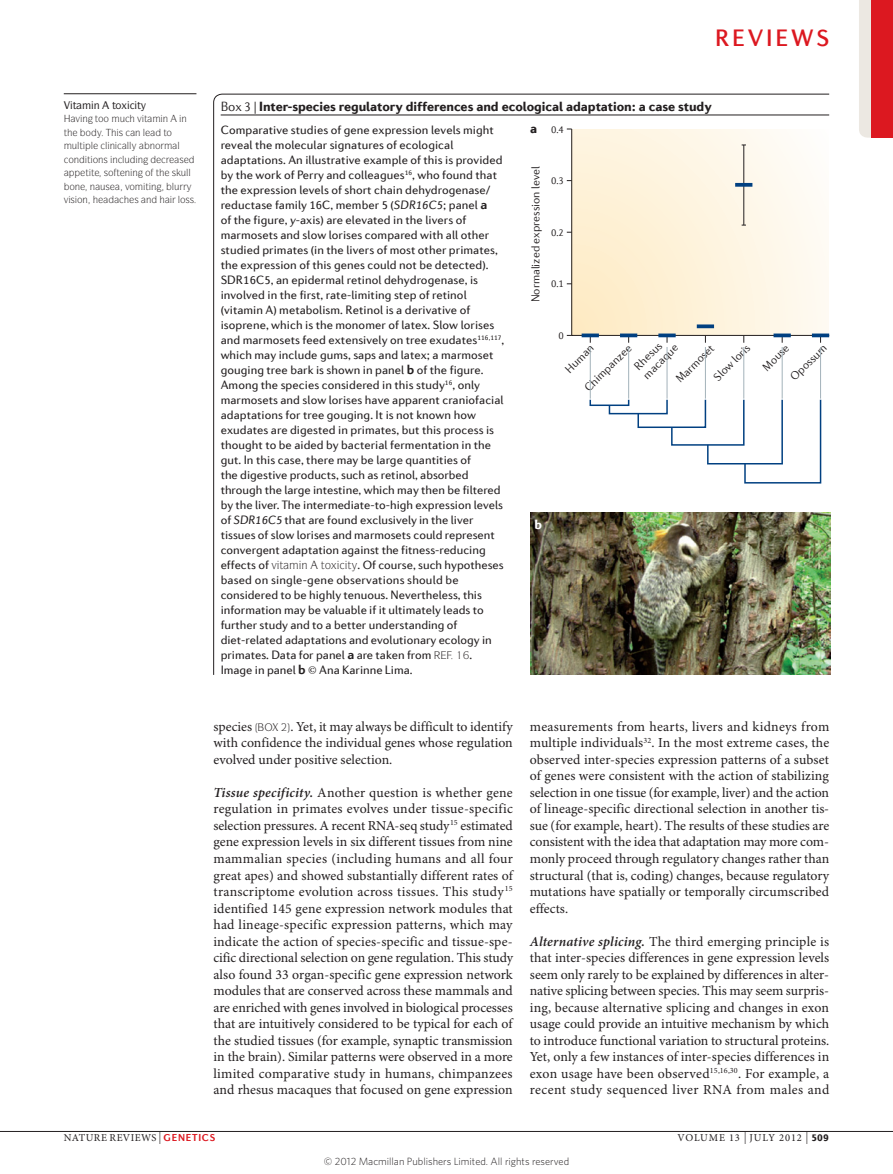
<style>
.page{position:relative;width:893px;height:1174px;background:#fff}
.page>*{position:absolute;margin:0;border:0;box-sizing:border-box;transform-origin:0 0}
.t1{font:500 24px "Diverda Sans Com";letter-spacing:.115em;color:#dc1820}
.bodyfirst_inline{font:13.8px/16.5px "Minion Pro";letter-spacing:.005em;color:#231f20;text-align:justify}
.boxtitle{font:900 13.5px "Diverda Sans Com";letter-spacing:-.005em;color:#231f20}
.t2{font:900 13.5px "Diverda Sans Com";color:#fff}
.boxbody1{font:12.3px/15px "Diverda Sans Com";letter-spacing:.005em;color:#231f20}
.t3{font:300 11.7px/25.3px "Diverda Sans Com";color:#231f20}
.boxbody1-2{font:11.25px "ITC Symbol Std";color:#231f20}
.t4{font:300 10.5px "Whitney";color:#231f20}
.t5{font:10.5px "Minion Pro";letter-spacing:.05em;color:#231f20}
.t6{font:10.5px "Minion Pro";letter-spacing:.085em;color:#231f20}
.t7{font:300 10.5px "Diverda Sans Com";color:#231f20}
.glossaryheadline1{font:500 10.5px "ITC Symbol Std";color:#231f20}
.glossarybody{font:9.75px "ITC Symbol Std";color:#231f20}
.s1{font-weight:300}
.s2{font-style:italic}
.s3{font-weight:700;font-size:13.5px}
.s4{font-family:"Minion Pro"}
.s5{font-weight:600;font-style:italic}
.s6{font-size:12px}
.s7{font-family:"Diverda Sans Com";font-weight:700;font-size:10.2px;color:#dc1820}
.s8{font-family:"Diverda Sans Com";font-weight:900}
</style>
<div class="page">
<hr style="left:0;top:1131px;width:893px;height:1px;background:#231f20">
<hr style="left:64px;top:93px;width:132px;height:1px;background:#231f20">
<svg style="left:213px;top:94px;width:617px;height:581px"></svg>
<hr style="left:221px;top:115px;width:608px;height:1px;background:#231f20">
<svg style="left:859px;top:0;width:13px;height:138px;background:#ead8d3"></svg>
<div style="left:872px;top:0;width:21px;height:138px;background:#dc1820"></div>
<svg style="left:278px;top:561px;width:23px;height:8px"></svg>
<svg style="left:311px;top:561px;width:7px;height:8px"></svg>
<svg style="left:331px;top:561px;width:26px;height:10px"></svg>
<svg style="left:435px;top:651px;width:34px;height:9px"></svg>
<h1 class="t1" style="left:715px;top:24px;width:116px">REVIEWS</h1>
<p class="glossaryheadline1" style="left:73px;top:98px;width:50px">▼ ■ ▼□</p>
<p class="glossarybody" style="left:64px;top:113px;width:85px">★ ❖■ ▼□□ ◆ ❖▼</p>
<p class="glossarybody" style="left:119px;top:126px;width:28px">▲ ■ ●</p>
<p class="glossarybody" style="left:72px;top:140px;width:61px">◆●▼ ● ●■ ●●</p>
<p class="glossarybody" style="left:177px;top:140px;width:4px">●</p>
<p class="glossarybody" style="left:68px;top:153px;width:76px">□■ ▼□■▲ ■ ●◆ ■</p>
<p class="glossarybody" style="left:85px;top:167px;width:75px">▼▼ ▲□▼ ■■ □ ▼</p>
<p class="glossarybody" style="left:172px;top:167px;width:20px">▲ ◆●●</p>
<p class="glossarybody" style="left:69px;top:180px;width:42px">□■ ■ ◆▲</p>
<p class="glossarybody" style="left:125px;top:180px;width:33px">❖□ ▼■</p>
<p class="glossarybody" style="left:64px;top:194px;width:26px">❖▲□■</p>
<p class="glossarybody" style="left:178px;top:194px;width:18px">●□▲▲</p>
<p class="boxtitle" style="left:221px;top:98px;width:492px"><span class="s1">Box 3 |</span> Inter-species regulatory differences and ecological adaptation: a case study</p>
<p class="boxbody1" style="left:221px;top:122px;width:285px">Comparative studies of gene expression levels might reveal the molecular signatures of ecological adaptations. An illustrative example of this is provided by the work of Perry and colleagues<sup>16</sup>, who found that the expression levels of short chain dehydrogenase/ reductase family 16C, member 5 (<span class="s2">SDR16C5</span>; panel <span class="s3">a<br></span>of the figure, <span class="s2">y</span>‑axis) are elevated in the livers of marmosets and slow lorises compared with all other studied primates (in the livers of most other primates, the expression of this genes could not be detected).<br>SDR16C5, an epidermal retinol dehydrogenase, is involved in the first, rate-limiting step of retinol (vitamin A) metabolism. Retinol is a derivative of isoprene, which is the monomer of latex. Slow lorises and marmosets feed extensively on tree exudates<sup>116,117</sup>, which may include gums, saps and latex; a marmoset gouging tree bark is shown in panel <span class="s3">b</span> of the figure.<br>Among the species considered in this study<sup>16</sup>, only marmosets and slow lorises have apparent craniofacial adaptations for tree gouging. It is not known how exudates are digested in primates, but this process is thought to be aided by bacterial fermentation in the gut. In this case, there may be large quantities of<br>the digestive products, such as retinol, absorbed through the large intestine, which may then be filtered by the liver. The intermediate-to‑high expression levels of <span class="s2">SDR16C5</span> that are found exclusively in the liver tissues of slow lorises and marmosets could represent convergent adaptation against the fitness-reducing effects of ❖ ▼</p>
<p class="t7" style="left:551px;top:123px;width:14px">0.4</p>
<p class="boxtitle" style="left:530px;top:120px;width:9px">a</p>
<p class="t3" style="left:523px;top:302px;width:138px;rotate:-90deg">Normalized expression level</p>
<p class="t7" style="left:551px;top:175px;width:14px">0.3</p>
<p class="t7" style="left:551px;top:226px;width:14px">0.2</p>
<p class="t7" style="left:551px;top:278px;width:14px">0.1</p>
<p class="t7" style="left:559px;top:329px;width:7px">0</p>
<p class="t3" style="left:631px;top:363px;width:46px;line-height:12.5px;rotate:-45deg">Rhesus macaque</p>
<p class="t3" style="left:577px;top:380px;width:63px;rotate:-45deg">Chimpanzee</p>
<p class="t3" style="left:688px;top:352px;width:48px;text-indent:-28px;rotate:-45deg">Marmoset<br>Slow loris</p>
<p class="t3" style="left:755px;top:360px;width:34px;rotate:-45deg">Mouse</p>
<p class="t3" style="left:783px;top:369px;width:48px;rotate:-45deg">Opossum</p>
<p class="t3" style="left:558px;top:362px;width:37px;rotate:-45deg">Human</p>
<p class="t2" style="left:535px;top:516px;width:9px">b</p>
<p class="boxbody1" style="left:221px;top:557px;width:284px;text-indent:127px">▼ . Of course, such hypotheses based on single-gene observations should be considered to be highly tenuous. Nevertheless, this information may be valuable if it ultimately leads to further study and to a better understanding of diet-related adaptations and evolutionary ecology in primates. Data for panel <span class="s3">a</span> are taken from</p>
<p class="boxbody1" style="left:469px;top:647px;width:4px">.</p>
<p class="boxbody1" style="left:221px;top:662px;width:193px">Image in panel <span class="s3">b</span> <span class="s4">©</span> Ana Karinne Lima.</p>
<p class="boxbody1-2" style="left:302px;top:558px;width:31px">■ ▼□</p>
<p class="bodyfirst_inline" style="left:213px;top:719px;width:301px;text-indent:77px">. Yet, it may always be difficult to identify with confidence the individual genes whose regulation evolved under positive selection.</p>
<p class="bodyfirst_inline" style="left:213px;top:785px;width:301px"><span class="s5">Tissue specificity.</span> Another question is whether gene regulation in primates evolves under tissue-specific selection pressures. A recent RNA-seq study<sup>15</sup> estimated gene expression levels in six different tissues from nine mammalian species (including humans and all four great apes) and showed substantially different rates of transcriptome evolution across tissues. This study <sup>15 </sup>identified 145 gene expression network modules that had lineage-specific expression patterns, which may indicate the action of species-specific and tissue-spe&shy;cific directional selection on gene regulation. This study also found 33 organ-specific gene expression network modules that are conserved across these mammals and are enriched with genes involved in biological processes that are intuitively considered to be typical for each of the studied tissues (for example, synaptic transmission in the brain). Similar patterns were observed in a more limited comparative study in humans, chimpanzees and rhesus macaques that focused on gene expression</p>
<p class="bodyfirst_inline" style="left:213px;top:719px;width:40px">species</p>
<p class="bodyfirst_inline" style="left:530px;top:719px;width:301px">measurements from hearts, livers and kidneys from multiple individuals<sup>32</sup>. In the most extreme cases, the observed inter-species expression patterns of a subset of genes were consistent with the action of stabilizing selection in one tissue (for example, liver) and the action of lineage-specific directional selection in another tis&shy;sue (for example, heart). The results of these studies are consistent with the idea that adaptation may more com&shy;monly proceed through regulatory changes rather than structural (that is, coding) changes, because regulatory mutations have spatially or temporally circumscribed effects.</p>
<p class="bodyfirst_inline" style="left:530px;top:933px;width:301px"><span class="s5">Alternative splicing.</span> The third emerging principle is that inter-species differences in gene expression levels seem only rarely to be explained by differences in alter&shy;native splicing between species. This may seem surpris&shy;ing, because alternative splicing and changes in exon usage could provide an intuitive mechanism by which to introduce functional variation to structural proteins.<br>Yet, only a few instances of inter-species differences in exon usage have been observed<sup>15,16,30</sup>. For example, a recent study sequenced liver RNA from males and</p>
<p class="t5" style="left:64px;top:1131px;width:153px">NATURE REVIEWS <span class="s6">|</span> <span class="s7">GENETICS</span></p>
<p class="t6" style="left:678px;top:1131px;width:153px">VOLUME 13 <span class="s6">|</span> JULY 2012 <span class="s6">|</span> <span class="s8">509</span></p>
<p class="t4" style="left:324px;top:1154px;width:247px">© 2012 Macmillan Publishers Limited. All rights reserved</p>
</div>
